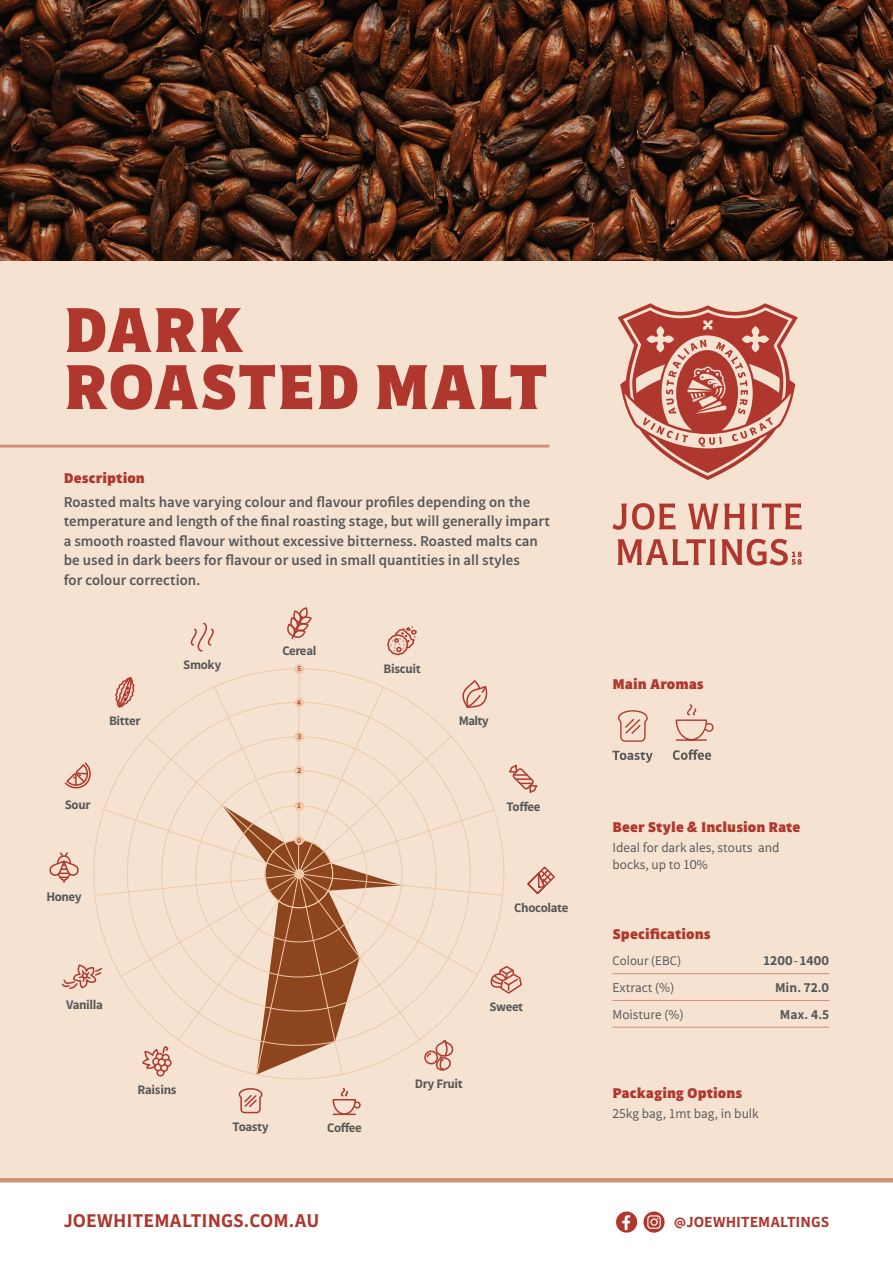
<style>
.page{position:relative;width:893px;height:1263px;background:#fff}
.page>*{position:absolute;margin:0;border:0;box-sizing:border-box;transform-origin:0 0}
.Main_Heading{font:900 67.5px/57px "Mondo";color:#af372d}
.t1{font:700 60px "Mondo";letter-spacing:-.035em;color:#57585a}
.t2{font:700 19.5px "Mondo";color:#af372d}
.t3{font:700 15.45px "Mondo";color:#af372d}
.Description{font:500 15px/19.5px "Mondo";color:#57585a}
.Category_Headings{font:900 15px "Mondo";color:#af372d}
.Body_Copy{font:13.5px/16.2px "Mondo";color:#57585a}
.Table__Right_Column{font:700 13.5px "Mondo";color:#57585a}
.t4{font:700 13.05px "Mondo";letter-spacing:-.03em;color:#57585a}
.Body_Copy-2{font:13.05px "Mondo";color:#57585a}
.t5{font:500 7.35px "Mondo";color:#af372d}
</style>
<div class="page">
<svg style="left:616px;top:1211px;width:21px;height:22px"></svg>
<svg style="left:643px;top:1211px;width:22px;height:22px"></svg>
<div style="left:0;top:138px;width:893px;height:1042px;background:#f5e2d0"></div>
<hr style="left:0;top:1178px;width:893px;height:4px;background:#d0907b">
<img style="left:0;top:0;width:893px;height:260px">
<hr style="left:0;top:445px;width:549px;height:2px;background:#d0907b">
<svg style="left:49px;top:607px;width:506px;height:509px"></svg>
<div style="left:265px;top:840px;width:68px;height:68px;border:1px solid #eecaa9;border-radius:50%"></div>
<div style="left:294px;top:835px;width:10px;height:10px;background:#eecaa9;border-radius:50%"></div>
<div style="left:294px;top:869px;width:10px;height:10px;background:#eecaa9;border-radius:50%"></div>
<div style="left:294px;top:801px;width:10px;height:10px;background:#eecaa9;border-radius:50%"></div>
<div style="left:294px;top:766px;width:10px;height:9px;background:#eecaa9;border-radius:50%"></div>
<div style="left:294px;top:732px;width:10px;height:10px;background:#eecaa9;border-radius:50%"></div>
<div style="left:294px;top:697px;width:10px;height:10px;background:#eecaa9;border-radius:50%"></div>
<div style="left:294px;top:664px;width:10px;height:10px;background:#eecaa9;border-radius:50%"></div>
<svg style="left:618px;top:303px;width:180px;height:177px"></svg>
<svg style="left:612px;top:503px;width:63px;height:27px"></svg>
<svg style="left:688px;top:504px;width:57px;height:25px"></svg>
<svg style="left:751px;top:503px;width:51px;height:26px"></svg>
<svg style="left:617px;top:539px;width:98px;height:26px"></svg>
<svg style="left:721px;top:539px;width:81px;height:26px"></svg>
<hr style="left:612px;top:973px;width:145px;height:1px;background:#d0907b">
<hr style="left:757px;top:973px;width:72px;height:1px;background:#d0907b">
<hr style="left:612px;top:1000px;width:145px;height:1px;background:#d0907b">
<hr style="left:757px;top:1000px;width:72px;height:1px;background:#d0907b">
<hr style="left:612px;top:1027px;width:145px;height:1px;background:#d0907b">
<hr style="left:757px;top:1027px;width:72px;height:1px;background:#d0907b">
<svg style="left:612px;top:751px;width:41px;height:12px"></svg>
<svg style="left:618px;top:710px;width:30px;height:32px"></svg>
<svg style="left:673px;top:749px;width:38px;height:11px"></svg>
<svg style="left:675px;top:704px;width:39px;height:37px"></svg>
<p class="Main_Heading" style="left:64px;top:301px;width:486px">DARK<br>ROASTED MALT</p>
<p class="Category_Headings" style="left:64px;top:468px;width:83px">Description</p>
<p class="Description" style="left:64px;top:492px;width:488px">Roasted malts have varying colour and flavour profiles depending on the temperature and length of the final roasting stage, but will generally impart a smooth roasted flavour without excessive bitterness. Roasted malts can be used in dark beers for flavour or used in small quantities in all styles<br>for colour correction.</p>
<p class="t1" style="left:83px;top:481px;width:453px">Dark Roasted Malt</p>
<p class="t4" style="left:283px;top:642px;width:35px">Cereal</p>
<p class="t4" style="left:183px;top:656px;width:40px">Smoky</p>
<p class="t5" style="left:297px;top:664px;width:5px">5</p>
<p class="t4" style="left:384px;top:660px;width:39px">Biscuit</p>
<p class="Category_Headings" style="left:612px;top:674px;width:93px">Main Aromas</p>
<p class="t5" style="left:297px;top:697px;width:5px">4</p>
<p class="t4" style="left:109px;top:712px;width:33px">Bitter</p>
<p class="t4" style="left:459px;top:712px;width:32px">Malty</p>
<p class="t5" style="left:297px;top:732px;width:5px">3</p>
<p class="t5" style="left:297px;top:766px;width:5px">2</p>
<p class="t4" style="left:65px;top:796px;width:27px">Sour</p>
<p class="t5" style="left:297px;top:801px;width:5px">1</p>
<p class="t4" style="left:506px;top:797px;width:35px">To ee</p>
<p class="t5" style="left:297px;top:835px;width:6px">0</p>
<p class="Category_Headings" style="left:612px;top:817px;width:189px">Beer Style &amp; Inclusion Rate</p>
<p class="Body_Copy" style="left:612px;top:840px;width:168px">Ideal for dark ales, stouts and bocks, up to 10%</p>
<p class="t4" style="left:46px;top:887px;width:37px">Honey</p>
<p class="t4" style="left:514px;top:898px;width:56px">Chocolate</p>
<p class="t4" style="left:66px;top:996px;width:39px">Vanilla</p>
<p class="t4" style="left:489px;top:998px;width:35px">Sweet</p>
<p class="Category_Headings" style="left:612px;top:923px;width:100px">Specifications</p>
<p class="Body_Copy-2" style="left:612px;top:952px;width:70px">Colour (EBC)</p>
<p class="Table__Right_Column" style="left:763px;top:952px;width:68px">1200–1400</p>
<p class="Body_Copy" style="left:612px;top:979px;width:63px">Extract (%)</p>
<p class="Table__Right_Column" style="left:775px;top:978px;width:56px">Min. 72.0</p>
<p class="Body_Copy" style="left:612px;top:1006px;width:73px">Moisture (%)</p>
<p class="Table__Right_Column" style="left:780px;top:1005px;width:51px">Max. 4.5</p>
<p class="t4" style="left:138px;top:1081px;width:40px">Raisins</p>
<p class="t4" style="left:232px;top:1118px;width:38px">Toasty</p>
<p class="t4" style="left:327px;top:1119px;width:36px">Co ee</p>
<p class="t4" style="left:415px;top:1075px;width:50px">Dry Fruit</p>
<p class="Category_Headings" style="left:612px;top:1083px;width:131px">Packaging Options</p>
<p class="Body_Copy" style="left:612px;top:1105px;width:148px">25kg bag, 1mt bag, in bulk</p>
<p class="t2" style="left:64px;top:1208px;width:257px">JOEWHITEMALTINGS.COM.AU</p>
<p class="t3" style="left:674px;top:1212px;width:157px">@JOEWHITEMALTINGS</p>
</div>
